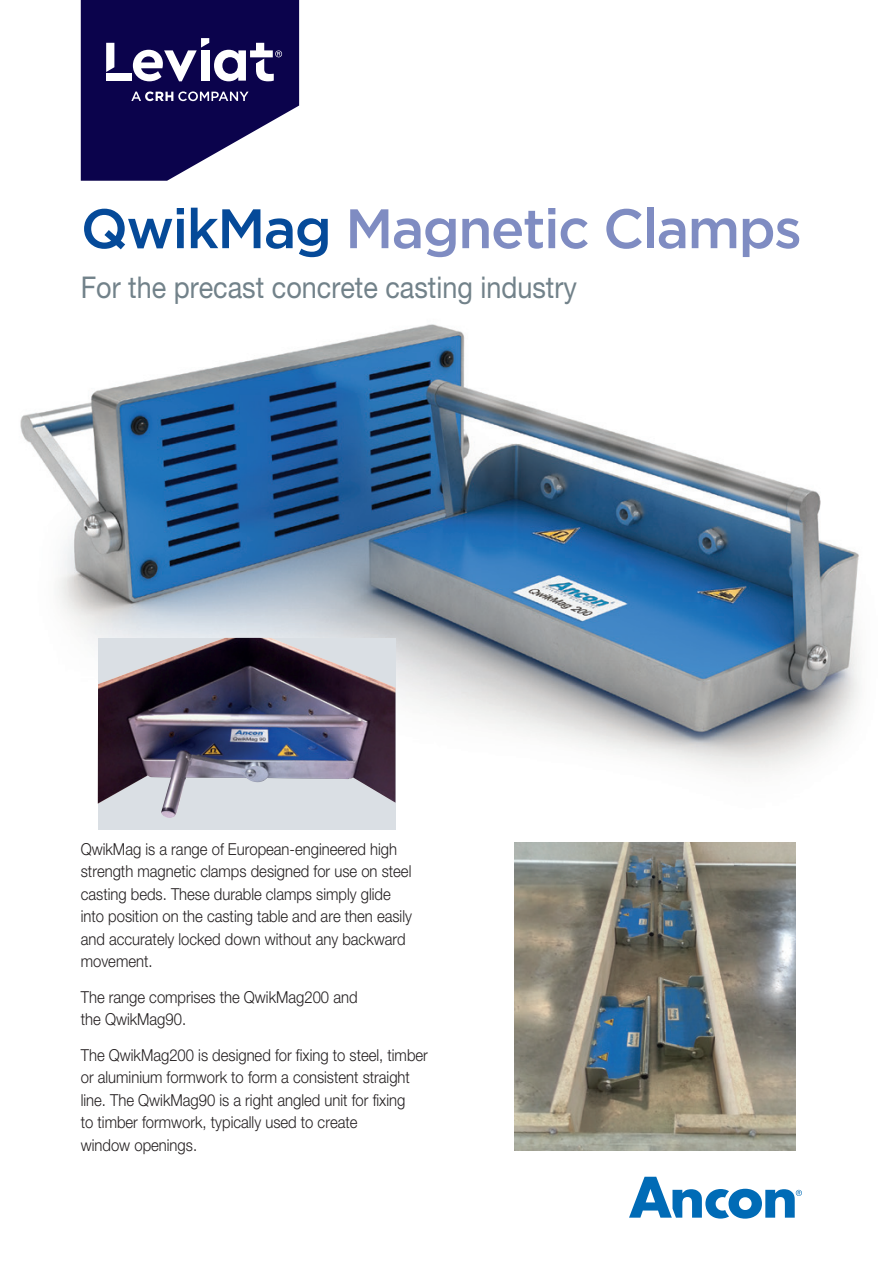
<style>
.page{position:relative;width:893px;height:1263px;background:#fff}
.page>*{position:absolute;margin:0;border:0;box-sizing:border-box;transform-origin:0 0}
.t1{font:500 55.5px "Gotham";letter-spacing:-.03em;color:#7f8cc2}
.t2{font:30px "Helvetica Neue";color:#72828a;scale:.9 1}
.t3{font:300 16.5px/22.5px "Helvetica Neue";color:#231f20;scale:.9 1}
.s1{color:#054a99}
</style>
<div class="page">
<img style="left:20px;top:324px;width:839px;height:486px">
<img style="left:514px;top:842px;width:281px;height:308px">
<div style="left:98px;top:638px;width:297px;height:191px;background:#dadfe4"></div>
<img style="left:98px;top:638px;width:297px;height:180px">
<svg style="left:81px;top:0;width:218px;height:181px"></svg>
<svg style="left:629px;top:1177px;width:173px;height:41px"></svg>
<p class="t1" style="left:81px;top:197px;width:722px"><span class="s1">QwikMag</span> Magnetic Clamps</p>
<p class="t2" style="left:81px;top:270px;width:553px">For the precast concrete casting industry</p>
<p class="t3" style="left:81px;top:837px;width:369px">QwikMag is a range of European-engineered high strength magnetic clamps designed for use on steel casting beds. These durable clamps simply glide into position on the casting table and are then easily and accurately locked down without any backward movement.</p>
<p class="t3" style="left:81px;top:985px;width:309px">The range comprises the QwikMag200 and the QwikMag90.</p>
<p class="t3" style="left:81px;top:1043px;width:387px">The QwikMag200 is designed for fixing to steel, timber or aluminium formwork to form a consistent straight line. The QwikMag90 is a right angled unit for fixing<br>to timber formwork, typically used to create<br>window openings.</p>
</div>
